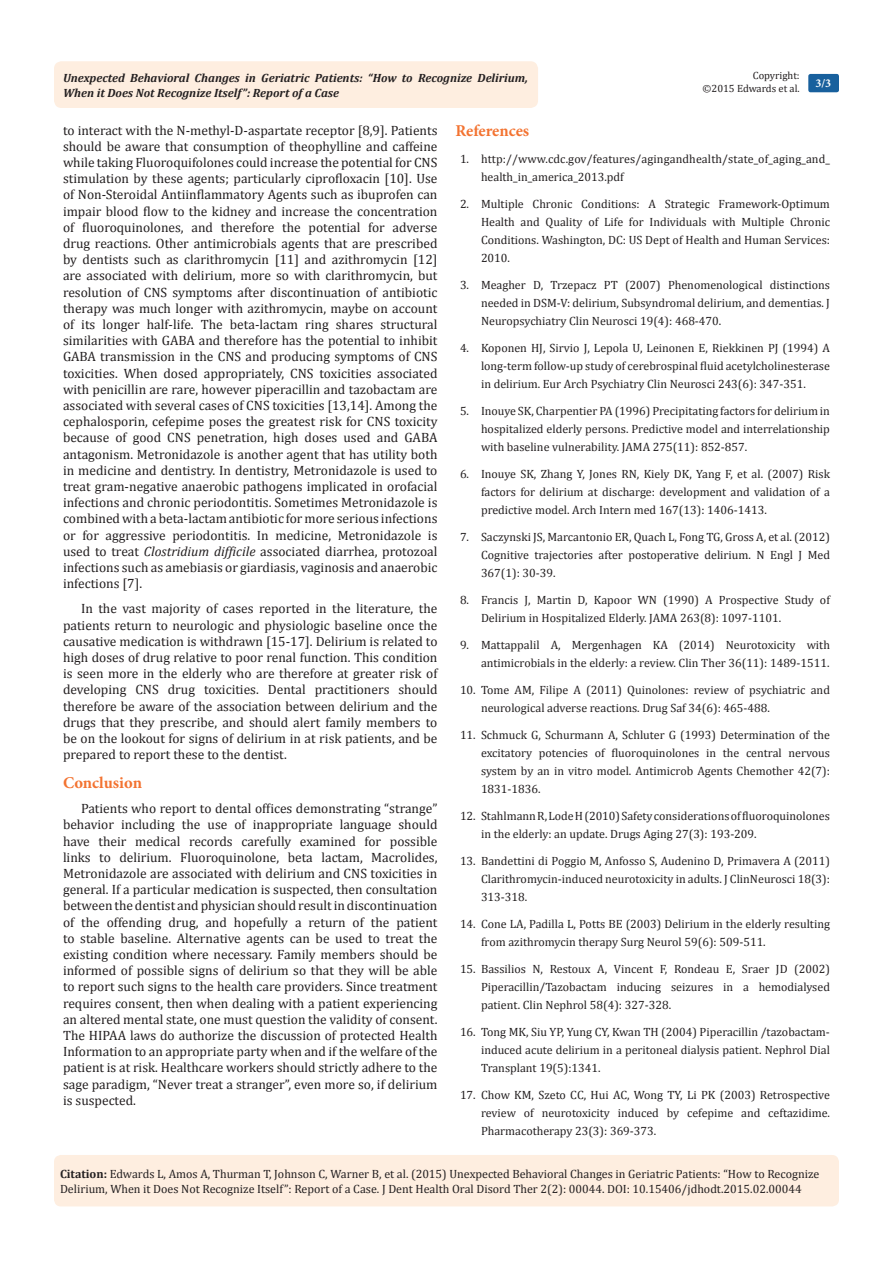
<style>
.page{position:relative;width:893px;height:1263px;background:#fff}
.page>*{position:absolute;margin:0;border:0;box-sizing:border-box;transform-origin:0 0}
.t1{font:700 16.5px "Minion Pro";letter-spacing:-.005em;color:#f37331}
.t2{font:13.5px/16.2px "Cambria";color:#231f20;text-align:justify}
.Citation{font:12px/18px "Cambria";color:#231f20;text-align:justify}
.t3{font:italic 700 12px/14.4px "Cambria";color:#231f20}
.t4{font:700 12px "Minion Pro";color:#fff}
.t5{font:10.5px "Cambria";color:#231f20}
.s1{font-style:italic}
.s2{font-weight:700}
</style>
<div class="page">
<div style="left:54px;top:61px;width:484px;height:47px;background:#feeee0;border-radius:8px"></div>
<div style="left:808px;top:74px;width:31px;height:18px;background:#18609d;border-radius:2px"></div>
<div style="left:54px;top:1155px;width:785px;height:51px;background:#feeee0;border-radius:7px"></div>
<p class="t5" style="left:753px;top:69px;width:48px">Copyright:</p>
<p class="t5" style="left:703px;top:82px;width:99px">©2015 Edwards et al.</p>
<p class="t3" style="left:63px;top:70px;width:466px">Unexpected Behavioral Changes in Geriatric Patients: “How to Recognize Delirium,<br>When it Does Not Recognize Itself”: Report of a Case</p>
<p class="t4" style="left:815px;top:75px;width:17px">3/3</p>
<p class="t2" style="left:63px;top:122px;width:376px">to interact with the N-methyl-D-aspartate receptor [8,9]. Patients should be aware that consumption of theophylline and caffeine while taking Fluoroquifolones could increase the potential for CNS stimulation by these agents; particularly ciprofloxacin [10]. Use of Non-Steroidal Antiinflammatory Agents such as ibuprofen can impair blood flow to the kidney and increase the concentration of fluoroquinolones, and therefore the potential for adverse drug reactions. Other antimicrobials agents that are prescribed by dentists such as clarithromycin [11] and azithromycin [12] are associated with delirium, more so with clarithromycin, but resolution of CNS symptoms after discontinuation of antibiotic therapy was much longer with azithromycin, maybe on account of its longer half-life. The beta-lactam ring shares structural similarities with GABA and therefore has the potential to inhibit GABA transmission in the CNS and producing symptoms of CNS toxicities. When dosed appropriately, CNS toxicities associated with penicillin are rare, however piperacillin and tazobactam are associated with several cases of CNS toxicities [13,14]. Among the cephalosporin, cefepime poses the greatest risk for CNS toxicity because of good CNS penetration, high doses used and GABA antagonism. Metronidazole is another agent that has utility both in medicine and dentistry. In dentistry, Metronidazole is used to treat gram-negative anaerobic pathogens implicated in orofacial infections and chronic periodontitis. Sometimes Metronidazole is combined with a beta-lactam antibiotic for more serious infections or for aggressive periodontitis. In medicine, Metronidazole is used to treat <span class="s1">Clostridium difficile</span> associated diarrhea, protozoal infections such as amebiasis or giardiasis, vaginosis and anaerobic infections [7].</p>
<p class="t2" style="left:63px;top:601px;width:376px;text-indent:18px">In the vast majority of cases reported in the literature, the patients return to neurologic and physiologic baseline once the causative medication is withdrawn [15-17]. Delirium is related to high doses of drug relative to poor renal function. This condition is seen more in the elderly who are therefore at greater risk of developing CNS drug toxicities. Dental practitioners should therefore be aware of the association between delirium and the drugs that they prescribe, and should alert family members to be on the lookout for signs of delirium in at risk patients, and be prepared to report these to the dentist.</p>
<p class="t1" style="left:63px;top:771px;width:81px">Conclusion</p>
<p class="t2" style="left:63px;top:800px;width:376px;text-indent:18px">Patients who report to dental offices demonstrating “strange” behavior including the use of inappropriate language should have their medical records carefully examined for possible links to delirium. Fluoroquinolone, beta lactam, Macrolides, Metronidazole are associated with delirium and CNS toxicities in general. If a particular medication is suspected, then consultation between the dentist and physician should result in discontinuation of the offending drug, and hopefully a return of the patient to stable baseline. Alternative agents can be used to treat the existing condition where necessary. Family members should be informed of possible signs of delirium so that they will be able to report such signs to the health care providers. Since treatment requires consent, then when dealing with a patient experiencing an altered mental state, one must question the validity of consent.<br>The HIPAA laws do authorize the discussion of protected Health Information to an appropriate party when and if the welfare of the patient is at risk. Healthcare workers should strictly adhere to the sage paradigm, “Never treat a stranger”, even more so, if delirium is suspected.</p>
<p class="t1" style="left:455px;top:119px;width:75px">References</p>
<p class="Citation" style="left:481px;top:150px;width:351px;text-indent:-21px">1. http://www.cdc.gov/features/agingandhealth/state_of_aging_and_ health_in_america_2013.pdf</p>
<p class="Citation" style="left:481px;top:195px;width:350px;text-indent:-21px">2. Multiple Chronic Conditions: A Strategic Framework-Optimum Health and Quality of Life for Individuals with Multiple Chronic Conditions. Washington, DC: US Dept of Health and Human Services:<br>2010.</p>
<p class="Citation" style="left:481px;top:276px;width:350px;text-indent:-21px">3. Meagher D, Trzepacz PT (2007) Phenomenological distinctions needed in DSM-V: delirium, Subsyndromal delirium, and dementias. J Neuropsychiatry Clin Neurosci 19(4): 468-470.</p>
<p class="Citation" style="left:481px;top:339px;width:350px;text-indent:-21px">4. Koponen HJ, Sirvio J, Lepola U, Leinonen E, Riekkinen PJ (1994) A long-term follow-up study of cerebrospinal fluid acetylcholinesterase in delirium. Eur Arch Psychiatry Clin Neurosci 243(6): 347-351.</p>
<p class="Citation" style="left:481px;top:402px;width:350px;text-indent:-21px">5. Inouye SK, Charpentier PA (1996) Precipitating factors for delirium in hospitalized elderly persons. Predictive model and interrelationship with baseline vulnerability. JAMA 275(11): 852-857.</p>
<p class="Citation" style="left:481px;top:465px;width:350px;text-indent:-21px">6. Inouye SK, Zhang Y, Jones RN, Kiely DK, Yang F, et al. (2007) Risk factors for delirium at discharge: development and validation of a predictive model. Arch Intern med 167(13): 1406-1413.</p>
<p class="Citation" style="left:481px;top:528px;width:350px;text-indent:-21px">7. Saczynski JS, Marcantonio ER, Quach L, Fong TG, Gross A, et al. (2012)<br>Cognitive trajectories after postoperative delirium. N Engl J Med 367(1): 30-39.</p>
<p class="Citation" style="left:481px;top:591px;width:350px;text-indent:-21px">8. Francis J, Martin D, Kapoor WN (1990) A Prospective Study of<br>Delirium in Hospitalized Elderly. JAMA 263(8): 1097-1101.</p>
<p class="Citation" style="left:460px;top:636px;width:371px;text-align:right">9. Mattappalil A, Mergenhagen KA (2014) Neurotoxicity with antimicrobials in the elderly: a review. Clin Ther 36(11): 1489-1511.</p>
<p class="Citation" style="left:481px;top:681px;width:350px;text-indent:-21px">10. Tome AM, Filipe A (2011) Quinolones: review of psychiatric and neurological adverse reactions. Drug Saf 34(6): 465-488.</p>
<p class="Citation" style="left:481px;top:726px;width:350px;text-indent:-21px">11. Schmuck G, Schurmann A, Schluter G (1993) Determination of the excitatory potencies of fluoroquinolones in the central nervous system by an in vitro model. Antimicrob Agents Chemother 42(7):<br>1831-1836.</p>
<p class="Citation" style="left:481px;top:807px;width:350px;text-indent:-21px">12. Stahlmann R, Lode H (2010) Safety considerations of fluoroquinolones in the elderly: an update. Drugs Aging 27(3): 193-209.</p>
<p class="Citation" style="left:481px;top:852px;width:350px;text-indent:-21px">13. Bandettini di Poggio M, Anfosso S, Audenino D, Primavera A (2011)<br>Clarithromycin-induced neurotoxicity in adults. J ClinNeurosci 18(3):<br>313-318.</p>
<p class="Citation" style="left:481px;top:915px;width:350px;text-indent:-21px">14. Cone LA, Padilla L, Potts BE (2003) Delirium in the elderly resulting from azithromycin therapy Surg Neurol 59(6): 509-511.</p>
<p class="Citation" style="left:481px;top:960px;width:350px;text-indent:-21px">15. Bassilios N, Restoux A, Vincent F, Rondeau E, Sraer JD (2002)<br>Piperacillin/Tazobactam inducing seizures in a hemodialysed patient. Clin Nephrol 58(4): 327-328.</p>
<p class="Citation" style="left:481px;top:1023px;width:350px;text-indent:-21px">16. Tong MK, Siu YP, Yung CY, Kwan TH (2004) Piperacillin /tazobactam&shy;induced acute delirium in a peritoneal dialysis patient. Nephrol Dial Transplant 19(5):1341.</p>
<p class="Citation" style="left:481px;top:1086px;width:350px;text-indent:-21px">17. Chow KM, Szeto CC, Hui AC, Wong TY, Li PK (2003) Retrospective review of neurotoxicity induced by cefepime and ceftazidime.<br>Pharmacotherapy 23(3): 369-373.</p>
<p class="Citation" style="left:60px;top:1167px;width:761px;line-height:14.4px"><span class="s2">Citation:</span> Edwards L, Amos A, Thurman T, Johnson C, Warner B, et al. (2015) Unexpected Behavioral Changes in Geriatric Patients: “How to Recognize<br>Delirium, When it Does Not Recognize Itself”: Report of a Case. J Dent Health Oral Disord Ther 2(2): 00044. DOI: 10.15406/jdhodt.2015.02.00044</p>
</div>
